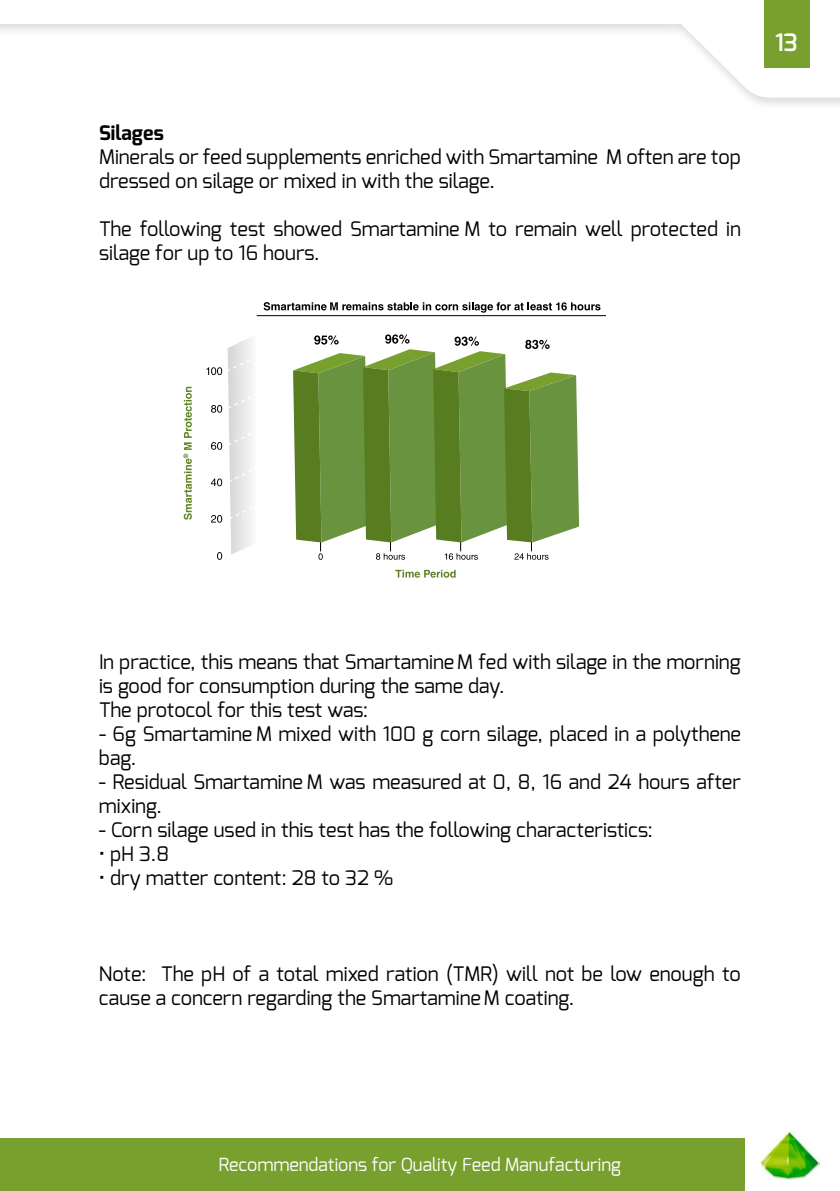
<style>
.page{position:relative;width:840px;height:1191px;background:#fff}
.page>*{position:absolute;margin:0;border:0;box-sizing:border-box;transform-origin:0 0}
.t1{font:600 24px "Exo";color:#fff}
.t2{font:20px/24px "Exo";color:#000}
.t3{font:700 20px "Exo";color:#000}
.t4{font:18px "Exo";color:#fff}
</style>
<div class="page">
<svg style="left:0;top:0;width:840px;height:98px"></svg>
<div style="left:764px;top:0;width:45px;height:68px;background:#77a02e"></div>
<img style="left:760px;top:1131px;width:60px;height:48px">
<div style="left:0;top:1138px;width:745px;height:52px;background:#77a02e"></div>
<svg style="left:264px;top:302px;width:336px;height:10px"></svg>
<hr style="left:257px;top:315px;width:349px;height:1px;background:#000">
<svg style="left:206px;top:337px;width:46px;height:222px"></svg>
<svg style="left:395px;top:569px;width:61px;height:8px"></svg>
<svg style="left:183px;top:386px;width:9px;height:133px"></svg>
<svg style="left:293px;top:334px;width:286px;height:225px"></svg>
<p class="t3" style="left:99px;top:120px;width:66px">Silages</p>
<p class="t2" style="left:99px;top:145px;width:643px">Minerals or feed supplements enriched with Smartamine M often are top dressed on silage or mixed in with the silage.</p>
<p class="t2" style="left:99px;top:217px;width:643px">The following test showed Smartamine M to remain well protected in silage for up to 16 hours.</p>
<p class="t1" style="left:775px;top:27px;width:24px">13</p>
<p class="t2" style="left:99px;top:649px;width:643px">In practice, this means that Smartamine M fed with silage in the morning is good for consumption during the same day.<br>The protocol for this test was:</p>
<p class="t2" style="left:99px;top:721px;width:643px">- 6g Smartamine M mixed with 100 g corn silage, placed in a polythene bag.</p>
<p class="t2" style="left:99px;top:769px;width:643px">- Residual Smartamine M was measured at 0, 8, 16 and 24 hours after mixing.</p>
<p class="t2" style="left:99px;top:817px;width:555px">- Corn silage used in this test has the following characteristics:</p>
<p class="t2" style="left:99px;top:841px;width:72px">• pH 3.8</p>
<p class="t2" style="left:99px;top:865px;width:296px">• dry matter content: 28 to 32 %</p>
<p class="t2" style="left:99px;top:961px;width:643px">Note: The pH of a total mixed ration (TMR) will not be low enough to cause a concern regarding the Smartamine M coating.</p>
<p class="t4" style="left:219px;top:1152px;width:404px">Recommendations for Quality Feed Manufacturing</p>
</div>
